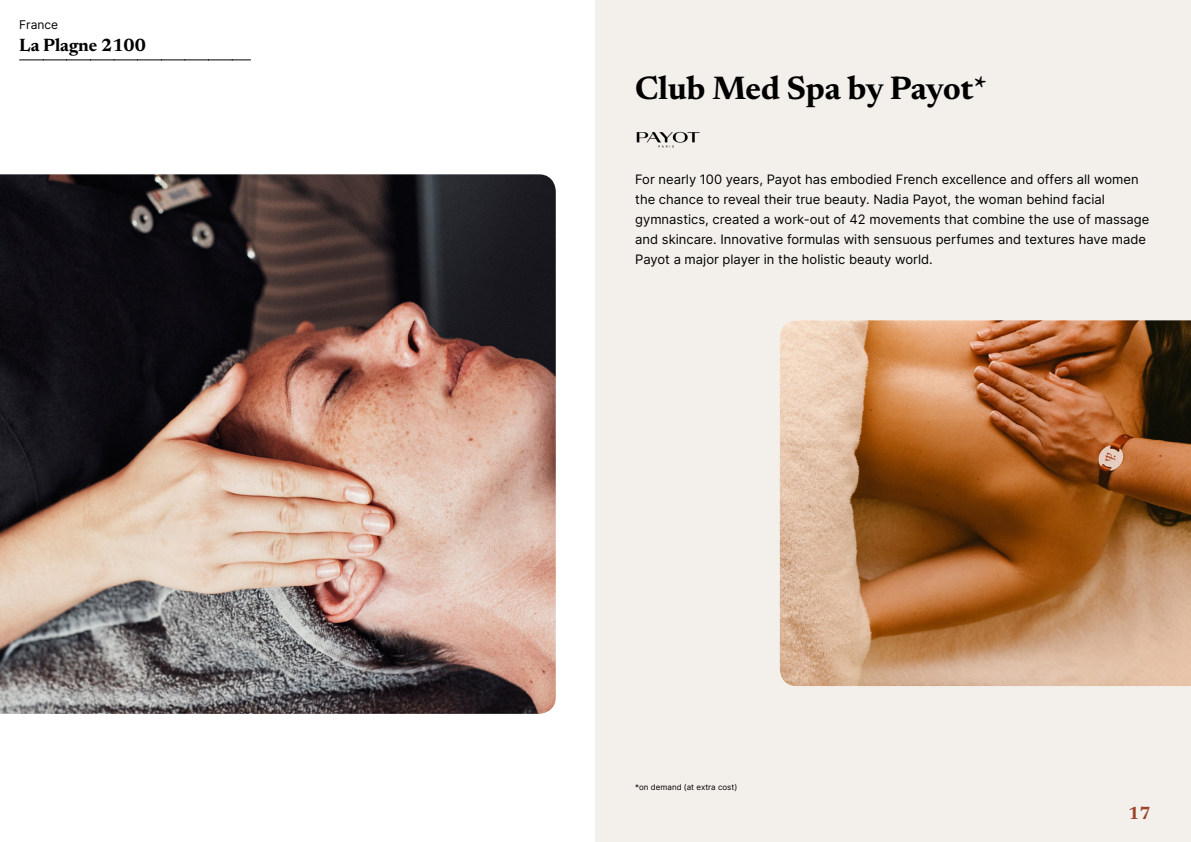
<style>
.page{position:relative;width:1191px;height:842px;background:#fff}
.page>*{position:absolute;margin:0;border:0;box-sizing:border-box;transform-origin:0 0}
.t1{font:700 33px "Newsreader 24 pt";letter-spacing:-.005em;color:#000}
.t2{font:700 18px "Newsreader 24 pt";color:#000}
.t3{font:700 18px "Newsreader 24 pt";color:#9d432c}
.t4{font:13px/20px "Inter";color:#000}
.t5{font:12px "Inter";color:#000}
.t6{font:8px "Inter";color:#000}
</style>
<div class="page">
<div style="left:595px;top:0;width:596px;height:842px;background:#f3f0ec"></div>
<img style="left:780px;top:320px;width:411px;height:366px">
<img style="left:0;top:174px;width:556px;height:540px">
<svg style="left:20px;top:60px;width:230px;height:1px"></svg>
<img style="left:636px;top:131px;width:64px;height:17px">
<p class="t5" style="left:19px;top:15px;width:40px">France</p>
<h2 class="t2" style="left:19px;top:32px;width:128px">La Plagne 2100</h2>
<h1 class="t1" style="left:635px;top:64px;width:353px">Club Med Spa by Payot*</h1>
<p class="t4" style="left:635px;top:169px;width:516px">For nearly 100 years, Payot has embodied French excellence and offers all women the chance to reveal their true beauty. Nadia Payot, the woman behind facial gymnastics, created a work-out of 42 movements that combine the use of massage and skincare. Innovative formulas with sensuous perfumes and textures have made Payot a major player in the holistic beauty world.</p>
<p class="t6" style="left:635px;top:781px;width:104px">*on demand (at extra cost)</p>
<h2 class="t3" style="left:1128px;top:800px;width:24px">17</h2>
</div>
